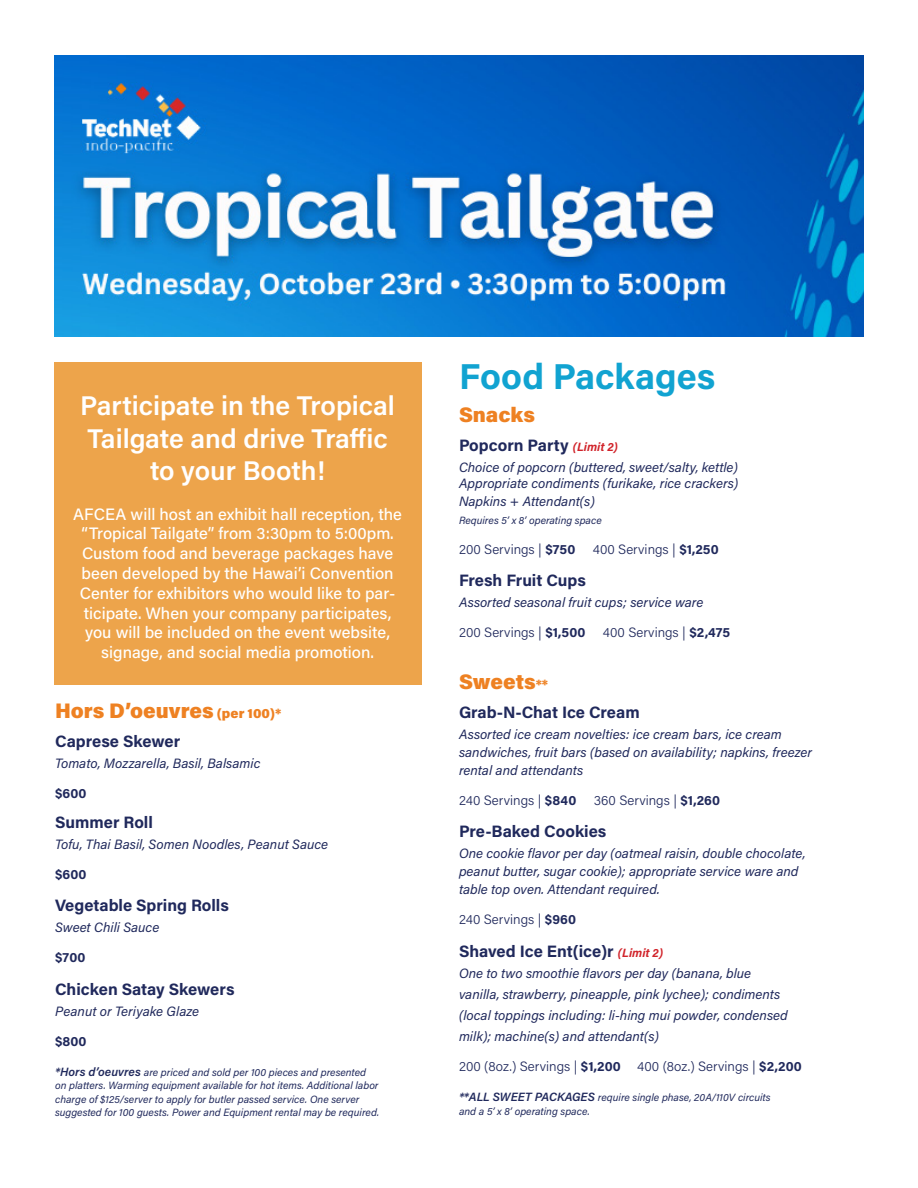
<style>
.page{position:relative;width:918px;height:1188px;background:#fff}
.page>*{position:absolute;margin:0;border:0;box-sizing:border-box;transform-origin:0 0}
.t1{font:700 36px "Acumin Pro";color:#11a3d1}
.t2{font:600 27px/32.4px "Acumin Pro";color:#fff;text-align:center}
.t3{font:900 21px "Acumin Pro";color:#ee8122}
.t4{font:500 16.5px/19.8px "Acumin Pro";color:#fff;text-align:center}
.t5{font:700 16.5px "Acumin Pro";color:#20295c}
.t6{font:italic 13.5px/18px "Acumin Pro";color:#20295c}
.t7{font:300 13.5px "Acumin Pro";color:#20295c}
.t8{font:700 13.5px "Acumin Pro";letter-spacing:.01em;color:#20295c}
.t9{font:italic 10.5px/13.5px "Acumin Pro";color:#20295c}
.s1{font-size:13.5px}
.s2{font-weight:600;font-size:12px}
.s3{font-style:italic;font-size:12px;color:#d1232a}
.s4{font-weight:700}
</style>
<div class="page">
<img style="left:54px;top:55px;width:810px;height:281px">
<div style="left:54px;top:363px;width:367px;height:322px;background:#eda44b"></div>
<p class="t2" style="left:80px;top:388px;width:316px">Participate in the Tropical<br>Tailgate and drive Traffic to your Booth!</p>
<p class="t4" style="left:73px;top:503px;width:330px">AFCEA will host an exhibit hall reception, the “Tropical Tailgate” from 3:30pm to 5:00pm.<br>Custom food and beverage packages have been developed by the Hawai’i Convention Center for exhibitors who would like to par&shy;ticipate. When your company participates, you will be included on the event website, signage, and social media promotion.</p>
<p class="t3" style="left:55px;top:696px;width:228px">Hors D’oeuvres <span class="s1">(per 100)*</span></p>
<p class="t5" style="left:55px;top:730px;width:127px">Caprese Skewer</p>
<p class="t6" style="left:55px;top:754px;width:207px">Tomato, Mozzarella, Basil, Balsamic</p>
<p class="t8" style="left:55px;top:784px;width:33px">$600</p>
<p class="t5" style="left:55px;top:811px;width:99px">Summer Roll</p>
<p class="t6" style="left:55px;top:835px;width:275px">Tofu, Thai Basil, Somen Noodles, Peanut Sauce</p>
<p class="t8" style="left:55px;top:865px;width:33px">$600</p>
<p class="t5" style="left:55px;top:894px;width:175px">Vegetable Spring Rolls</p>
<p class="t6" style="left:55px;top:918px;width:106px">Sweet Chili Sauce</p>
<p class="t8" style="left:55px;top:948px;width:32px">$700</p>
<p class="t5" style="left:55px;top:978px;width:181px">Chicken Satay Skewers</p>
<p class="t6" style="left:55px;top:1002px;width:145px">Peanut or Teriyake Glaze</p>
<p class="t8" style="left:55px;top:1032px;width:33px">$800</p>
<p class="t9" style="left:55px;top:1065px;width:325px"><span class="s2">*Hors d’oeuvres</span> are priced and sold per 100 pieces and presented on platters. Warming equipment available for hot items. Additional labor charge of $125/server to apply for butler passed service. One server suggested for 100 guests. Power and Equipment rental may be required.</p>
<p class="t1" style="left:459px;top:351px;width:258px">Food Packages</p>
<p class="t3" style="left:459px;top:399px;width:77px">Snacks</p>
<p class="t5" style="left:459px;top:433px;width:160px">Popcorn Party <span class="s3">(Limit 2)</span></p>
<p class="t6" style="left:459px;top:457px;width:280px">Choice of popcorn (buttered, sweet/salty, kettle)</p>
<p class="t6" style="left:459px;top:474px;width:281px">Appropriate condiments (furikake, rice crackers)</p>
<p class="t6" style="left:459px;top:492px;width:137px">Napkins + Attendant(s)</p>
<p class="t9" style="left:459px;top:513px;width:144px">Requires 5’ x 8’ operating space</p>
<p class="t7" style="left:459px;top:540px;width:118px">200 Servings | <span class="s4">$750</span></p>
<p class="t7" style="left:593px;top:540px;width:128px">400 Servings | <span class="s4">$1,250</span></p>
<p class="t5" style="left:459px;top:569px;width:129px">Fresh Fruit Cups</p>
<p class="t6" style="left:459px;top:593px;width:246px">Assorted seasonal fruit cups; service ware</p>
<p class="t7" style="left:459px;top:623px;width:128px">200 Servings | <span class="s4">$1,500</span></p>
<p class="t7" style="left:603px;top:623px;width:129px">400 Servings | <span class="s4">$2,475</span></p>
<p class="t3" style="left:459px;top:667px;width:91px">Sweets<span class="s1">**</span></p>
<p class="t5" style="left:459px;top:701px;width:182px">Grab-N-Chat Ice Cream</p>
<p class="t6" style="left:459px;top:725px;width:355px">Assorted ice cream novelties: ice cream bars, ice cream sandwiches, fruit bars (based on availability; napkins, freezer rental and attendants</p>
<p class="t7" style="left:459px;top:791px;width:119px">240 Servings | <span class="s4">$840</span></p>
<p class="t7" style="left:594px;top:791px;width:128px">360 Servings | <span class="s4">$1,260</span></p>
<p class="t5" style="left:459px;top:820px;width:149px">Pre-Baked Cookies</p>
<p class="t6" style="left:459px;top:844px;width:348px">One cookie flavor per day (oatmeal raisin, double chocolate, peanut butter, sugar cookie); appropriate service ware and table top oven. Attendant required.</p>
<p class="t7" style="left:459px;top:910px;width:119px">240 Servings | <span class="s4">$960</span></p>
<p class="t5" style="left:459px;top:939px;width:206px">Shaved Ice Ent(ice)r <span class="s3">(Limit 2)</span></p>
<p class="t6" style="left:459px;top:963px;width:294px">One to two smoothie flavors per day (banana, blue</p>
<p class="t6" style="left:459px;top:984px;width:323px">vanilla, strawberry, pineapple, pink lychee); condiments</p>
<p class="t6" style="left:459px;top:1004px;width:330px;line-height:21px">(local toppings including: li-hing mui powder, condensed milk); machine(s) and attendant(s)</p>
<p class="t7" style="left:459px;top:1057px;width:344px">200 (8oz.) Servings | <span class="s4">$1,200</span> 400 (8oz.) Servings | <span class="s4">$2,200</span></p>
<p class="t9" style="left:459px;top:1091px;width:313px"><span class="s2">**ALL SWEET PACKAGES</span> require single phase, 20A/110V circuits</p>
<p class="t9" style="left:459px;top:1104px;width:132px">and a 5’ x 8’ operating space.</p>
</div>
